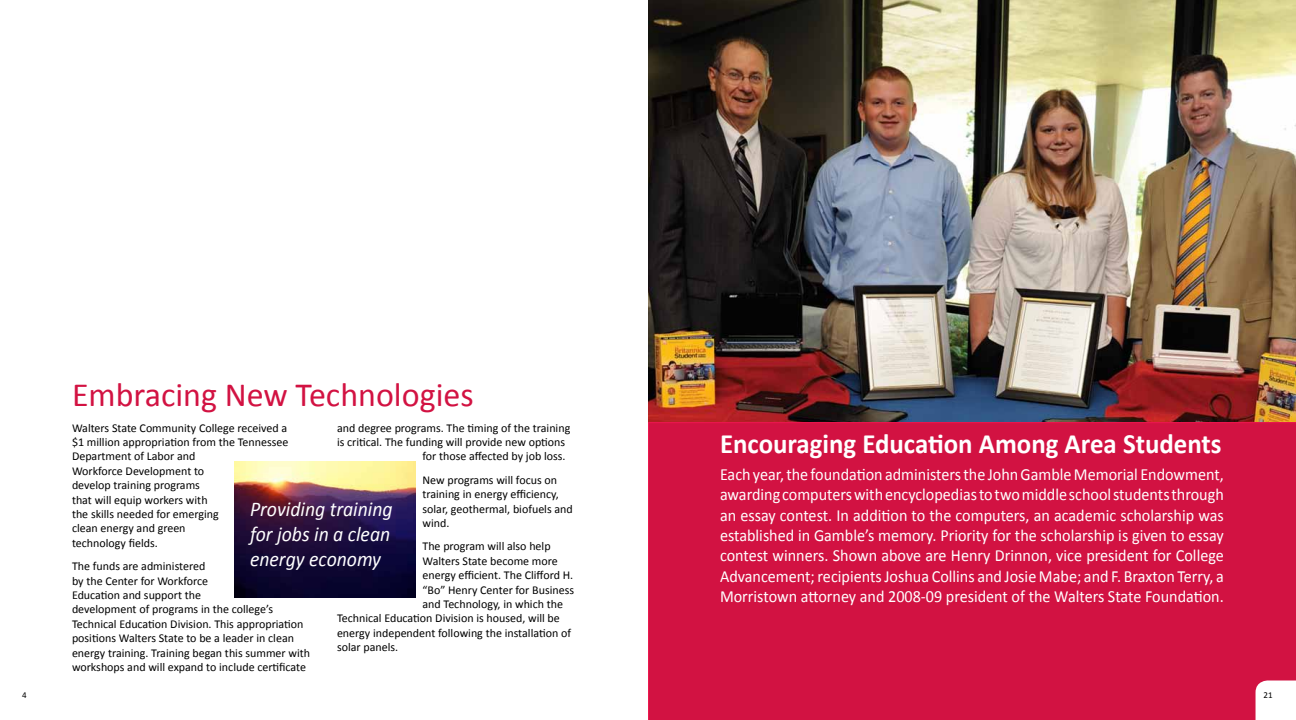
<style>
.page{position:relative;width:1296px;height:720px;background:#fff}
.page>*{position:absolute;margin:0;border:0;box-sizing:border-box;transform-origin:0 0}
.t1{font:34px "Calibri";color:#d21242}
.t2{font:700 28px "Calibri";color:#fff;scale:.96 1}
.t3{font:italic 21px/25.2px "Calibri";color:#fff;text-align:justify;scale:.94 1}
.t4{font:17px/20.4px "Calibri";color:#fff;text-align:justify;scale:.95 1}
.t5{font:12px/14.4px "Calibri";color:#000}
.t6{font:9px "Calibri";color:#000}
</style>
<div class="page">
<img style="left:648px;top:0;width:648px;height:422px">
<div style="left:648px;top:422px;width:648px;height:298px;background:#d21242"></div>
<svg style="left:1256px;top:680px;width:40px;height:40px"></svg>
<img style="left:234px;top:461px;width:182px;height:136px">
<h1 class="t1" style="left:72px;top:374px;width:403px">Embracing New Technologies</h1>
<p class="t5" style="left:337px;top:420px;width:235px">and degree programs. The timing of the training</p>
<p class="t5" style="left:337px;top:434px;width:230px">is critical. The funding will provide new options</p>
<p class="t5" style="left:423px;top:449px;width:145px">for those affected by job loss.</p>
<p class="t5" style="left:423px;top:472px;width:152px">New programs will focus on training in energy efficiency, solar, geothermal, biofuels and wind.</p>
<p class="t5" style="left:423px;top:539px;width:130px">The program will also help</p>
<p class="t5" style="left:423px;top:553px;width:137px">Walters State become more</p>
<p class="t5" style="left:423px;top:568px;width:152px">energy efficient. The Clifford H.</p>
<p class="t5" style="left:423px;top:582px;width:153px">“Bo” Henry Center for Business</p>
<p class="t5" style="left:423px;top:596px;width:142px">and Technology, in which the</p>
<p class="t5" style="left:337px;top:611px;width:224px">Technical Education Division is housed, will be</p>
<p class="t5" style="left:337px;top:625px;width:236px">energy independent following the installation of</p>
<p class="t5" style="left:337px;top:640px;width:63px">solar panels.</p>
<p class="t5" style="left:72px;top:420px;width:218px">Walters State Community College received a $1 million appropriation from the Tennessee<br>Department of Labor and<br>Workforce Development to<br>develop training programs<br>that will equip workers with<br>the skills needed for emerging<br>clean energy and green<br>technology fields.</p>
<p class="t5" style="left:72px;top:559px;width:240px">The funds are administered<br>by the Center for Workforce<br>Education and support the<br>development of programs in the college’s Technical Education Division. This appropriation positions Walters State to be a leader in clean energy training. Training began this summer with workshops and will expand to include certificate</p>
<h3 class="t3" style="left:250px;top:495px;width:153px">Providing training for jobs in a clean energy economy</h3>
<h2 class="t2" style="left:720px;top:426px;width:524px">Encouraging Education Among Area Students</h2>
<p class="t4" style="left:720px;top:463px;width:532px">Each year, the foundation administers the John Gamble Memorial Endowment, awarding computers with encyclopedias to two middle school students through an essay contest. In addition to the computers, an academic scholarship was established in Gamble’s memory. Priority for the scholarship is given to essay contest winners. Shown above are Henry Drinnon, vice president for College Advancement; recipients Joshua Collins and Josie Mabe; and F. Braxton Terry, a Morristown attorney and 2008-09 president of the Walters State Foundation.</p>
<p class="t6" style="left:22px;top:689px;width:6px">4</p>
<p class="t6" style="left:1264px;top:689px;width:11px">21</p>
</div>
